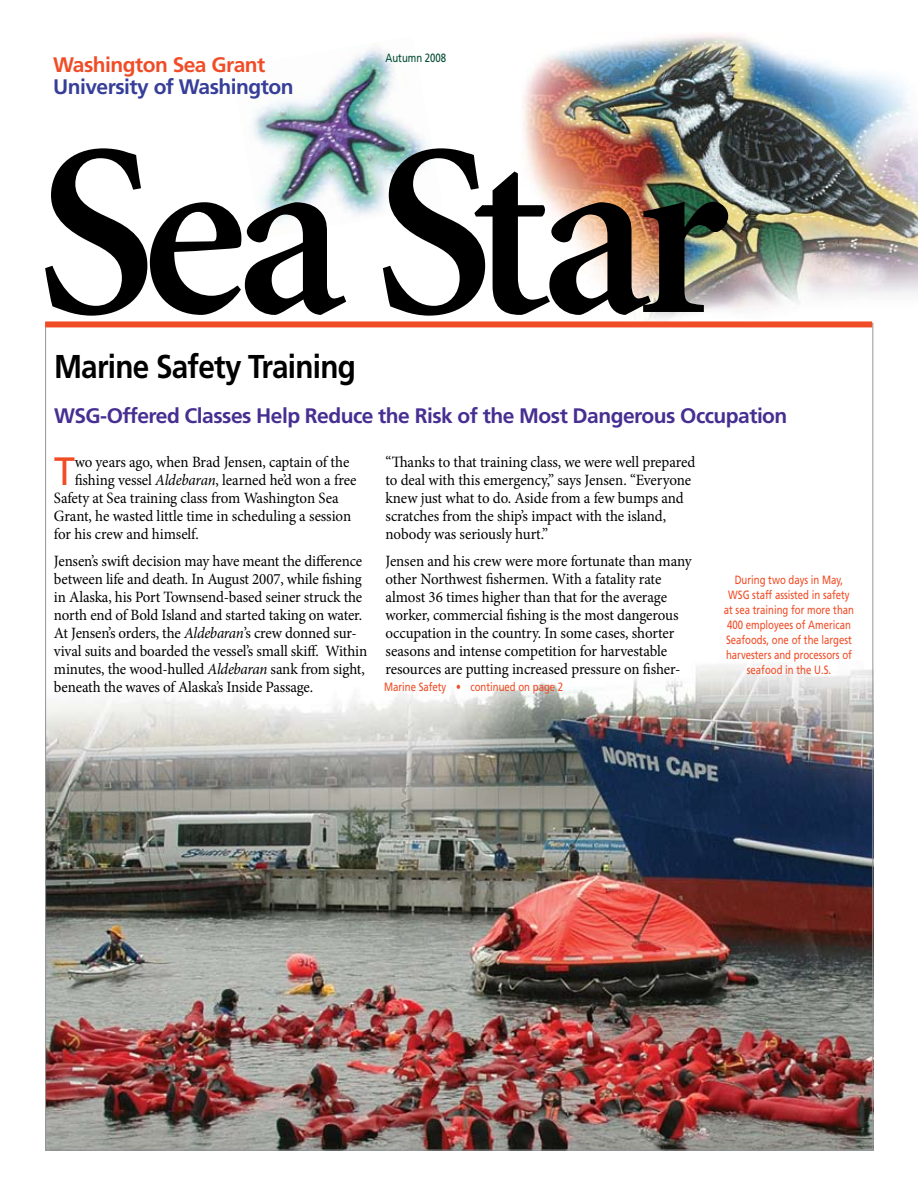
<style>
.page{position:relative;width:918px;height:1188px;background:#fff}
.page>*{position:absolute;margin:0;border:0;box-sizing:border-box;transform-origin:0 0}
.t1{font:600 246px "Minion";letter-spacing:-.06em;color:#000}
.t2{font:39.6px "Frutiger LT Std";color:#f04d27;scale:.95 1}
.t3{font:700 33px "Frutiger LT Std";letter-spacing:-.025em;color:#000;scale:.9 1}
.t4{font:700 21px "Frutiger LT Std";letter-spacing:-.025em;color:#472f92}
.t5{font:700 21px "Frutiger LT Std";letter-spacing:-.025em;color:#363e99}
.t6{font:700 21px "Frutiger LT Std";letter-spacing:-.025em;color:#f04d27}
.t7{font:15.75px/18px "Minion Pro";letter-spacing:-.01em;color:#000;scale:.95 1}
.t8{font:12px/15px "Frutiger LT Std";color:#f04d27;text-align:center;scale:.8 1}
.t9{font:12px "Frutiger LT Std";color:#004a30;scale:.8 1}
.s1{font-style:italic}
</style>
<div class="page">
<img style="left:47px;top:663px;width:824px;height:485px">
<img style="left:522px;top:33px;width:396px;height:289px">
<img style="left:253px;top:48px;width:175px;height:175px">
<div style="left:45px;top:321px;width:827px;height:6px;background:#f04d27"></div>
<h3 class="t6" style="left:53px;top:52px;width:214px">Washington Sea Grant</h3>
<h3 class="t5" style="left:53px;top:75px;width:242px">University of Washington</h3>
<p class="t9" style="left:386px;top:51px;width:78px">Autumn 2008</p>
<h1 class="t1" style="left:36px;top:108px;width:695px">Sea Star</h1>
<h3 class="t3" style="left:54px;top:348px;width:337px">Marine Safety Training</h3>
<h3 class="t4" style="left:54px;top:404px;width:735px">WSG-Offered Classes Help Reduce the Risk of the Most Dangerous Occupation</h3>
<p class="t7" style="left:386px;top:453px;width:328px">“Thanks to that training class, we were well prepared to deal with this emergency,” says Jensen. “Everyone knew just what to do. Aside from a few bumps and scratches from the ship’s impact with the island, nobody was seriously hurt.”</p>
<p class="t7" style="left:386px;top:553px;width:324px">Jensen and his crew were more fortunate than many other Northwest fishermen. With a fatality rate almost 36 times higher than that for the average worker, commercial fishing is the most dangerous occupation in the country. In some cases, shorter seasons and intense competition for harvestable resources are putting increased pressure on fisher-</p>
<h2 class="t2" style="left:54px;top:448px;width:23px">T</h2>
<p class="t7" style="left:75px;top:453px;width:291px">wo years ago, when Brad Jensen, captain of the</p>
<p class="t7" style="left:75px;top:471px;width:298px">fishing vessel <span class="s1">Aldebaran</span>, learned he’d won a free</p>
<p class="t7" style="left:54px;top:490px;width:301px">Safety at Sea training class from Washington Sea</p>
<p class="t7" style="left:54px;top:508px;width:314px">Grant, he wasted little time in scheduling a session</p>
<p class="t7" style="left:54px;top:526px;width:154px">for his crew and himself.</p>
<p class="t7" style="left:54px;top:553px;width:331px">Jensen’s swift decision may have meant the difference between life and death. In August 2007, while fishing in Alaska, his Port Townsend-based seiner struck the north end of Bold Island and started taking on water.<br>At Jensen’s orders, the <span class="s1">Aldebaran</span>’s crew donned sur&shy;vival suits and boarded the vessel’s small skiff. Within minutes, the wood-hulled <span class="s1">Aldebaran</span> sank from sight, beneath the waves of Alaska’s Inside Passage.</p>
<p class="t8" style="left:724px;top:572px;width:164px">During two days in May,<br>WSG staff assisted in safety at sea training for more than<br>400 employees of American<br>Seafoods, one of the largest harvesters and processors of seafood in the U.S.</p>
<p class="t8" style="left:384px;top:679px;width:226px">Marine Safety • continued on page 2</p>
</div>
